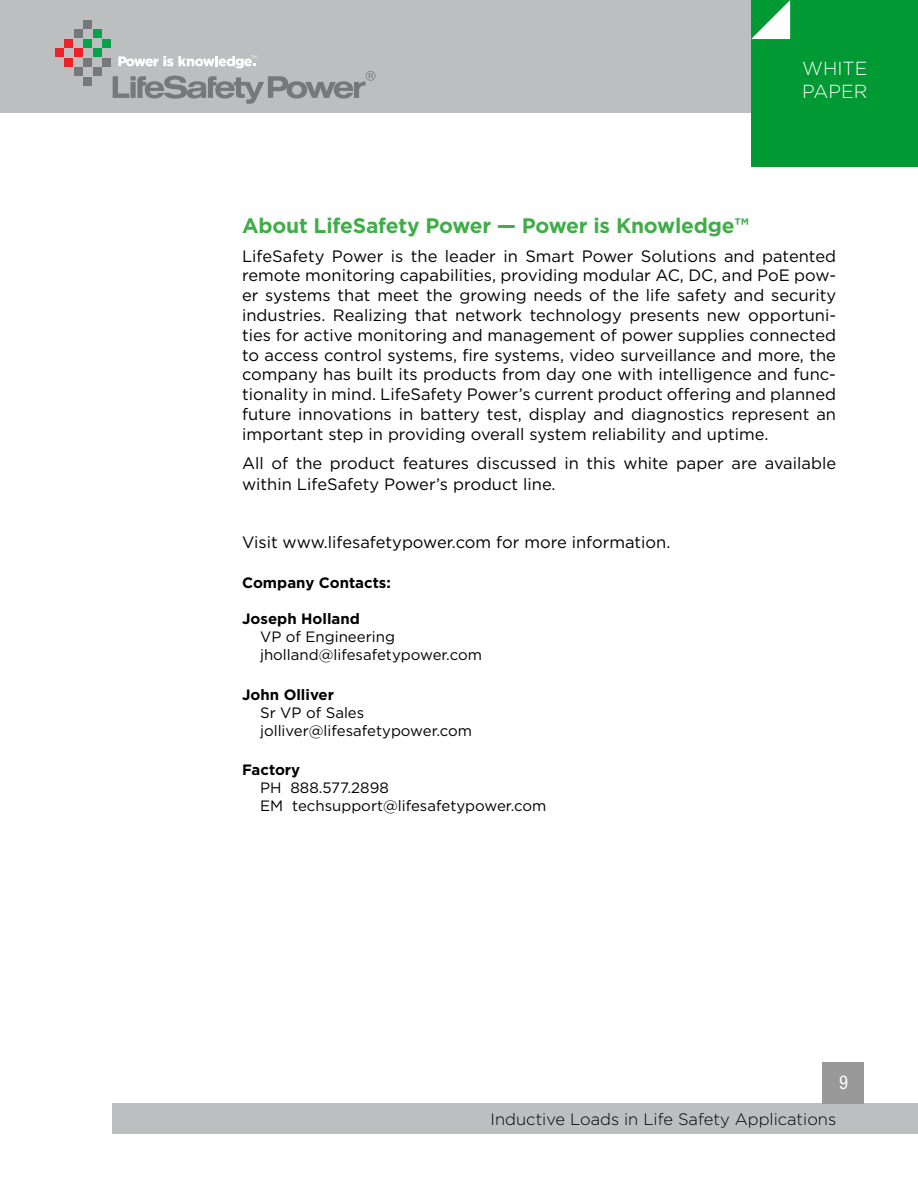
<style>
.page{position:relative;width:918px;height:1188px;background:#fff}
.page>*{position:absolute;margin:0;border:0;box-sizing:border-box;transform-origin:0 0}
.t1{font:700 21px "Gotham";letter-spacing:-.01em;color:#41ad49}
.t2{font:300 18.9px/22.6px "Gotham";color:#fff}
.t3{font:condensed 18px "Helvetica LT Std";color:#fff}
.t4{font:16.5px/19.8px "Gotham";color:#000;text-align:justify}
.t5{font:300 16.5px "Gotham";color:#000}
.t6{font:15px/18px "Gotham";color:#000}
.t7{font:700 15px "Gotham";color:#000}
</style>
<div class="page">
<hr style="left:0;top:0;width:1px;height:167px;background:#093">
<hr style="left:0;top:1104px;width:1px;height:30px;background:#bcbec0">
<div style="left:0;top:0;width:918px;height:112px;background:#bcbec0"></div>
<div style="left:55px;top:49px;width:8px;height:8px;background:#eb2227"></div>
<div style="left:65px;top:39px;width:8px;height:8px;background:#eb2227"></div>
<div style="left:74px;top:49px;width:8px;height:8px;background:#eb2227"></div>
<div style="left:65px;top:58px;width:8px;height:8px;background:#eb2227"></div>
<div style="left:74px;top:68px;width:8px;height:8px;background:#77787b"></div>
<div style="left:84px;top:58px;width:8px;height:8px;background:#77787b"></div>
<div style="left:93px;top:68px;width:8px;height:8px;background:#77787b"></div>
<div style="left:103px;top:58px;width:8px;height:8px;background:#77787b"></div>
<div style="left:74px;top:30px;width:8px;height:8px;background:#77787b"></div>
<div style="left:84px;top:20px;width:8px;height:8px;background:#77787b"></div>
<div style="left:84px;top:77px;width:8px;height:8px;background:#77787b"></div>
<div style="left:84px;top:39px;width:8px;height:8px;background:#06a14b"></div>
<div style="left:93px;top:30px;width:8px;height:8px;background:#06a14b"></div>
<div style="left:103px;top:39px;width:8px;height:8px;background:#06a14b"></div>
<div style="left:93px;top:49px;width:8px;height:8px;background:#06a14b"></div>
<svg style="left:113px;top:56px;width:263px;height:48px"></svg>
<div style="left:751px;top:0;width:167px;height:167px;background:#093"></div>
<svg style="left:751px;top:0;width:39px;height:39px"></svg>
<div style="left:112px;top:1104px;width:806px;height:30px;background:#bcbec0"></div>
<div style="left:823px;top:1063px;width:41px;height:41px;background:#999"></div>
<p class="t2" style="left:802px;top:57px;width:67px">WHITE<br>PAPER</p>
<p class="t1" style="left:242px;top:211px;width:508px">About LifeSafety Power — Power is Knowledge™</p>
<p class="t4" style="left:242px;top:246px;width:596px">LifeSafety Power is the leader in Smart Power Solutions and patented remote monitoring capabilities, providing modular AC, DC, and PoE pow&shy;er systems that meet the growing needs of the life safety and security industries. Realizing that network technology presents new opportuni&shy;ties for active monitoring and management of power supplies connected to access control systems, fire systems, video surveillance and more, the company has built its products from day one with intelligence and func&shy;tionality in mind. LifeSafety Power’s current product offering and planned future innovations in battery test, display and diagnostics represent an important step in providing overall system reliability and uptime.</p>
<p class="t4" style="left:242px;top:452px;width:596px;line-height:21.6px">All of the product features discussed in this white paper are available within LifeSafety Power’s product line.</p>
<p class="t4" style="left:242px;top:532px;width:427px">Visit www.lifesafetypower.com for more information.</p>
<p class="t7" style="left:242px;top:573px;width:150px">Company Contacts:</p>
<p class="t7" style="left:242px;top:609px;width:119px">Joseph Holland</p>
<p class="t6" style="left:260px;top:627px;width:223px">VP of Engineering jholland@lifesafetypower.com</p>
<p class="t7" style="left:242px;top:684px;width:93px">John Olliver</p>
<p class="t6" style="left:260px;top:703px;width:214px">Sr VP of Sales jolliver@lifesafetypower.com</p>
<p class="t7" style="left:242px;top:760px;width:60px">Factory</p>
<p class="t6" style="left:260px;top:779px;width:288px">PH 888.577.2898<br>EM techsupport@lifesafetypower.com</p>
<p class="t3" style="left:839px;top:1071px;width:10px">9</p>
<p class="t5" style="left:491px;top:1108px;width:347px">Inductive Loads in Life Safety Applications</p>
</div>
